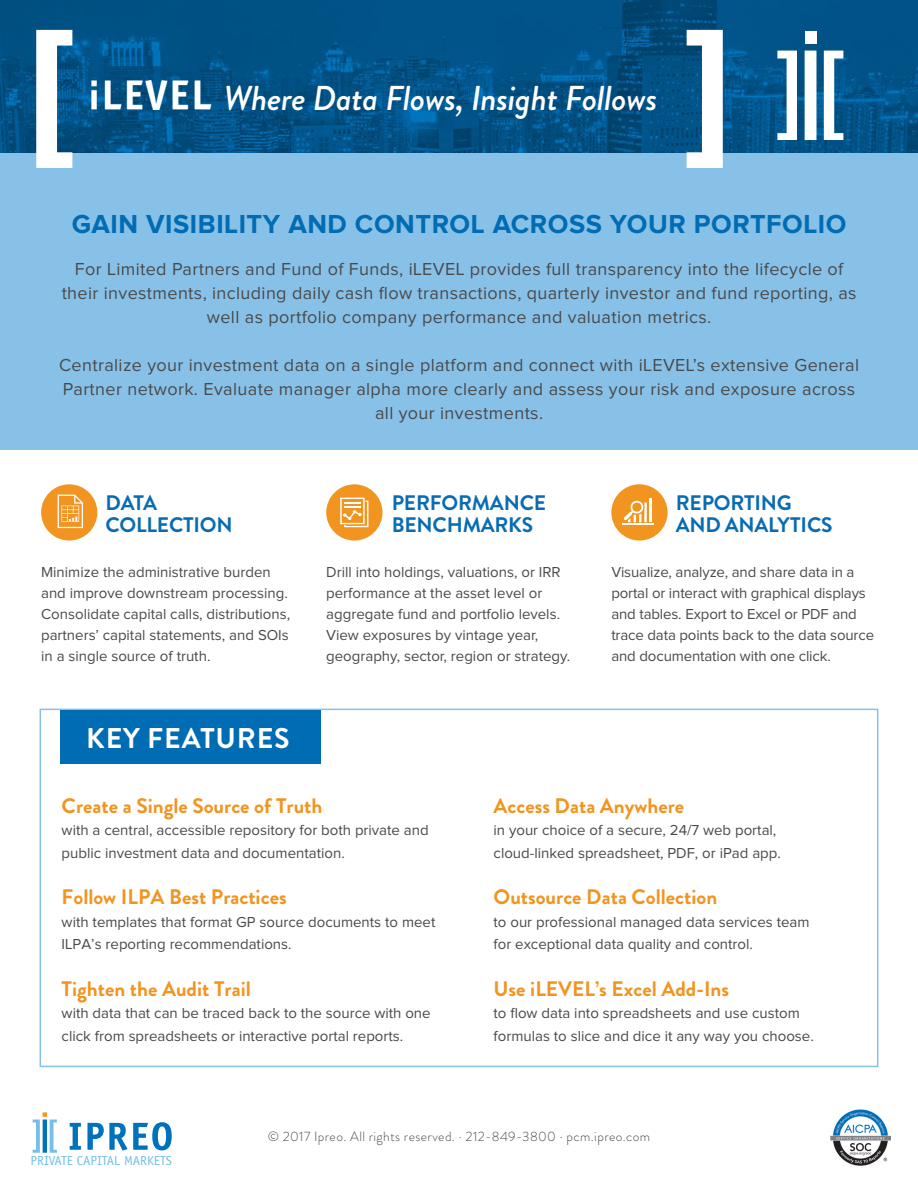
<style>
.page{position:relative;width:918px;height:1188px;background:#fff}
.page>*{position:absolute;margin:0;border:0;box-sizing:border-box;transform-origin:0 0}
.t1{font:italic 500 34.5px "Brandon Grotesque";letter-spacing:-.01em;color:#fff}
.t2{font:700 28.5px "Brandon Grotesque";letter-spacing:.03em;color:#fff}
.t3{font:700 27px "Proxima Nova";letter-spacing:.02em;color:#006cb3}
.t4{font:700 21px "Brandon Grotesque";color:#f19420}
.t5{font:700 21px/22.2px "Brandon Grotesque";letter-spacing:-.01em;color:#096cb2}
.t6{font:18px/24px "Proxima Nova";letter-spacing:.02em;color:#4a4a4a;text-align:center}
.t7{font:15px/21px "Proxima Nova";color:#4a4a4a}
.t8{font:300 13.5px "Brandon Grotesque";letter-spacing:.03em;color:#4a4a4a}
.t9{font:13.05px "Officina Sans Std";letter-spacing:-.005em;color:#75bee9}
</style>
<div class="page">
<img style="left:0;top:0;width:918px;height:154px">
<div style="left:0;top:154px;width:918px;height:296px;background:#88c1e8"></div>
<img style="left:831px;top:1110px;width:60px;height:55px">
<svg style="left:36px;top:30px;width:36px;height:138px"></svg>
<svg style="left:687px;top:30px;width:36px;height:138px"></svg>
<svg style="left:70px;top:1123px;width:11px;height:27px"></svg>
<svg style="left:87px;top:1123px;width:40px;height:27px"></svg>
<svg style="left:133px;top:1122px;width:39px;height:28px"></svg>
<svg style="left:33px;top:1112px;width:24px;height:41px"></svg>
<svg style="left:824px;top:51px;width:19px;height:89px"></svg>
<svg style="left:777px;top:51px;width:20px;height:89px"></svg>
<svg style="left:805px;top:51px;width:11px;height:89px"></svg>
<div style="left:805px;top:31px;width:11px;height:12px;background:#fff"></div>
<img style="left:91px;top:80px;width:131px;height:30px">
<div style="left:40px;top:709px;width:838px;height:358px;border:2px solid #88c1e8"></div>
<div style="left:60px;top:710px;width:261px;height:54px;background:#006cb3"></div>
<div style="left:41px;top:484px;width:56px;height:57px;background:#f19420;border-radius:50%"></div>
<div style="left:326px;top:484px;width:56px;height:57px;background:#f19420;border-radius:50%"></div>
<div style="left:611px;top:484px;width:57px;height:57px;background:#f19420;border-radius:50%"></div>
<svg style="left:340px;top:498px;width:28px;height:29px"></svg>
<svg style="left:58px;top:495px;width:25px;height:33px"></svg>
<hr style="left:623px;top:523px;width:31px;height:1px;background:#fff">
<hr style="left:649px;top:499px;width:3px;height:23px;background:#fff">
<svg style="left:624px;top:500px;width:23px;height:22px"></svg>
<h1 class="t1" style="left:223px;top:74px;width:436px">Where Data Flows, Insight Follows</h1>
<h3 class="t3" style="left:72px;top:212px;width:776px">GAIN VISIBILITY AND CONTROL ACROSS YOUR PORTFOLIO</h3>
<p class="t6" style="left:62px;top:258px;width:796px">For Limited Partners and Fund of Funds, iLEVEL provides full transparency into the lifecycle of their investments, including daily cash flow transactions, quarterly investor and fund reporting, as well as portfolio company performance and valuation metrics.</p>
<p class="t6" style="left:59px;top:354px;width:802px">Centralize your investment data on a single platform and connect with iLEVEL’s extensive General<br>Partner network. Evaluate manager alpha more clearly and assess your risk and exposure across all your investments.</p>
<h3 class="t5" style="left:106px;top:492px;width:129px">DATA<br>COLLECTION</h3>
<h3 class="t5" style="left:392px;top:492px;width:156px">PERFORMANCE<br>BENCHMARKS</h3>
<h3 class="t5" style="left:676px;top:492px;width:158px">REPORTING<br>AND ANALYTICS</h3>
<p class="t7" style="left:41px;top:562px;width:250px">Minimize the administrative burden and improve downstream processing.<br>Consolidate capital calls, distributions, partners’ capital statements, and SOIs in a single source of truth.</p>
<p class="t7" style="left:326px;top:562px;width:245px">Drill into holdings, valuations, or IRR performance at the asset level or aggregate fund and portfolio levels.<br>View exposures by vintage year, geography, sector, region or strategy.</p>
<p class="t7" style="left:611px;top:562px;width:264px">Visualize, analyze, and share data in a portal or interact with graphical displays and tables. Export to Excel or PDF and trace data points back to the data source and documentation with one click.</p>
<h2 class="t2" style="left:86px;top:719px;width:205px">KEY FEATURES</h2>
<h3 class="t4" style="left:62px;top:791px;width:262px">Create a Single Source of Truth</h3>
<p class="t7" style="left:62px;top:820px;width:369px;line-height:22.5px">with a central, accessible repository for both private and public investment data and documentation.</p>
<h3 class="t4" style="left:62px;top:882px;width:226px">Follow ILPA Best Practices</h3>
<p class="t7" style="left:62px;top:911px;width:375px;line-height:22.5px">with templates that format GP source documents to meet<br>ILPA’s reporting recommendations.</p>
<h3 class="t4" style="left:62px;top:974px;width:191px">Tighten the Audit Trail</h3>
<p class="t7" style="left:62px;top:1003px;width:371px;line-height:22.5px">with data that can be traced back to the source with one click from spreadsheets or interactive portal reports.</p>
<h3 class="t4" style="left:494px;top:791px;width:192px">Access Data Anywhere</h3>
<p class="t7" style="left:494px;top:820px;width:289px;line-height:22.5px">in your choice of a secure, 24/7 web portal, cloud-linked spreadsheet, PDF, or iPad app.</p>
<h3 class="t4" style="left:494px;top:882px;width:225px">Outsource Data Collection</h3>
<p class="t7" style="left:494px;top:911px;width:318px;line-height:22.5px">to our professional managed data services team for exceptional data quality and control.</p>
<h3 class="t4" style="left:494px;top:974px;width:237px">Use iLEVEL’s Excel Add-Ins</h3>
<p class="t7" style="left:494px;top:1003px;width:322px;line-height:22.5px">to flow data into spreadsheets and use custom formulas to slice and dice it any way you choose.</p>
<p class="t9" style="left:31px;top:1153px;width:143px">PRIVATE CAPITAL MARKETS</p>
<p class="t8" style="left:268px;top:1127px;width:384px">© 2017 Ipreo. All rights reserved. · 212-849-3800 · pcm.ipreo.com</p>
</div>
